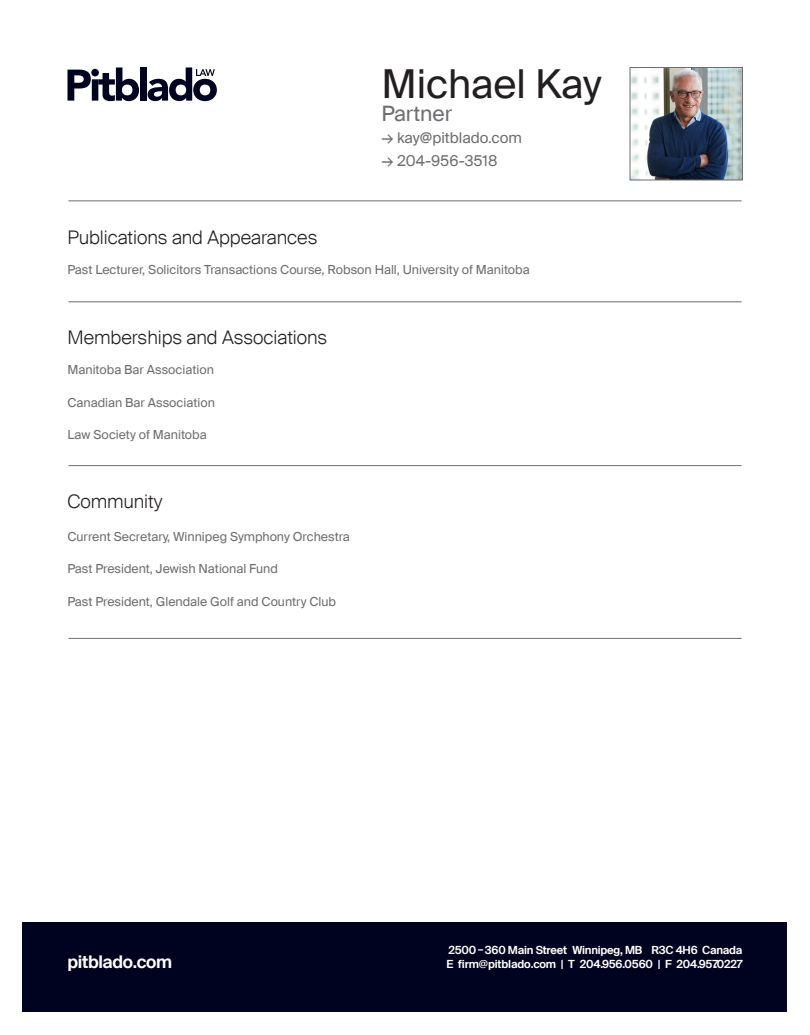
<style>
.page{position:relative;width:810px;height:1035px;background:#fff}
.page>*{position:absolute;margin:0;border:0;box-sizing:border-box;transform-origin:0 0}
.t1{font:40px "Suisse Intl";color:#231f20}
.t2{font:21.25px "Suisse Intl";color:#6d6e71}
.t3{font:300 18.75px "Suisse Intl";color:#231f20}
.t4{font:600 17.5px "Suisse Intl";letter-spacing:-.02em;color:#fff}
.t5{font:15px "Suisse Intl";color:#6d6e71}
.t6{font:12.5px "Suisse Intl";color:#6d6e71}
.t7{font:600 11.25px "Suisse Intl";letter-spacing:-.02em;color:#fff}
</style>
<div class="page">
<div style="left:23px;top:922px;width:765px;height:90px;background:#000320"></div>
<img style="left:632px;top:69px;width:109px;height:109px">
<div style="left:630px;top:67px;width:113px;height:113px;border:1px solid #6d6e71"></div>
<div style="left:140px;top:68px;width:7px;height:33px;background:#000320"></div>
<svg style="left:148px;top:68px;width:69px;height:33px"></svg>
<svg style="left:68px;top:68px;width:71px;height:33px"></svg>
<hr style="left:68px;top:201px;width:674px;height:1px;background:#6d6e71">
<hr style="left:68px;top:638px;width:674px;height:1px;background:#6d6e71">
<hr style="left:68px;top:301px;width:674px;height:1px;background:#6d6e71">
<hr style="left:68px;top:465px;width:674px;height:1px;background:#6d6e71">
<h1 class="t1" style="left:382px;top:69px;width:222px">Michael Kay</h1>
<h2 class="t2" style="left:382px;top:105px;width:72px">Partner</h2>
<p class="t5" style="left:382px;top:130px;width:142px">→ kay@pitblado.com</p>
<p class="t5" style="left:382px;top:152px;width:117px">→ 204-956-3518</p>
<h3 class="t3" style="left:68px;top:227px;width:251px">Publications and Appearances</h3>
<p class="t6" style="left:68px;top:262px;width:464px">Past Lecturer, Solicitors Transactions Course, Robson Hall, University of Manitoba</p>
<h3 class="t3" style="left:68px;top:327px;width:261px">Memberships and Associations</h3>
<p class="t6" style="left:68px;top:363px;width:148px">Manitoba Bar Association</p>
<p class="t6" style="left:68px;top:395px;width:149px">Canadian Bar Association</p>
<p class="t6" style="left:68px;top:428px;width:141px">Law Society of Manitoba</p>
<h3 class="t3" style="left:68px;top:491px;width:97px">Community</h3>
<p class="t6" style="left:68px;top:529px;width:284px">Current Secretary, Winnipeg Symphony Orchestra</p>
<p class="t6" style="left:68px;top:564px;width:212px">Past President, Jewish National Fund</p>
<p class="t6" style="left:68px;top:594px;width:270px">Past President, Glendale Golf and Country Club</p>
<p class="t7" style="left:449px;top:946px;width:295px">2500 – 360 Main Street Winnipeg, MB R3C 4H6 Canada</p>
<h3 class="t4" style="left:67px;top:951px;width:106px">pitblado.com</h3>
<p class="t7" style="left:447px;top:957px;width:297px">E firm@pitblado.com | T 204.956.0560 | F 204.957.0227</p>
</div>
